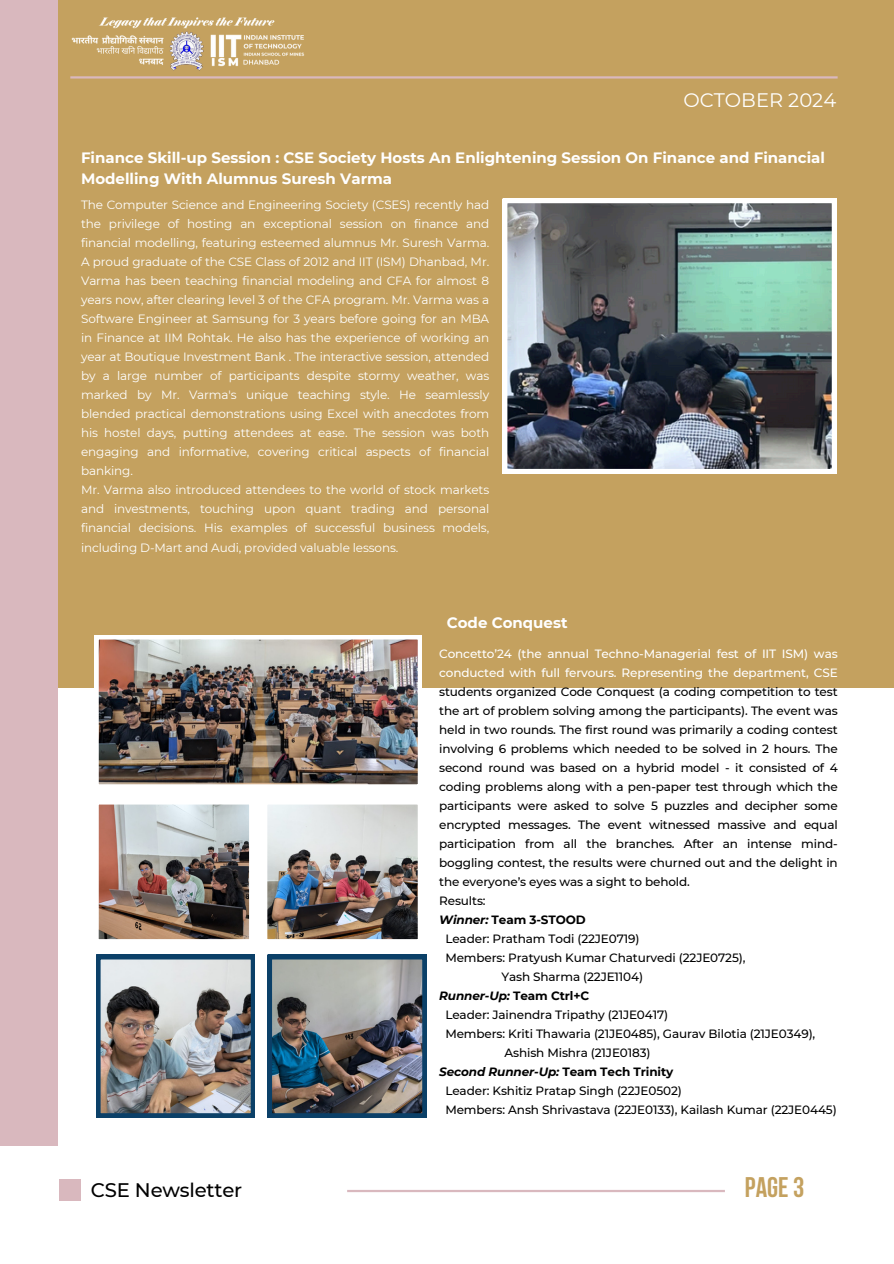
<style>
.page{position:relative;width:894px;height:1264px;background:#fff}
.page>*{position:absolute;margin:0;border:0;box-sizing:border-box;transform-origin:0 0}
.t1{font:700 28.2px "Bebas Neue";color:#c4a15f}
.t2{font:500 19.65px "Montserrat";letter-spacing:-.01em;color:#000}
.t3{font:19.5px "Montserrat";color:#fff}
.t4{font:700 15px/20.2px "Montserrat";color:#fff}
.t5{font:12px/19px "Montserrat";letter-spacing:-.01em;color:#fff;text-align:justify}
.t6{font:500 12px/19px "Montserrat";letter-spacing:-.01em;color:#000}
.t7{font:500 12px "Montserrat";letter-spacing:-.01em;color:#fff}
.t8{font:italic 700 12px "Montserrat";letter-spacing:-.01em;color:#000}
.t9{font:700 12px "Montserrat";letter-spacing:-.01em;color:#000}
.s1{font-style:italic}
.s2{font-style:normal}
</style>
<div class="page">
<div style="left:0;top:0;width:893px;height:688px;background:#c4a15f"></div>
<hr style="left:70px;top:76px;width:767px;height:3px;background:#d9b8be">
<div style="left:0;top:0;width:57px;height:1146px;background:#d9b8be"></div>
<div style="left:60px;top:1179px;width:21px;height:21px;background:#d9b8be"></div>
<img style="left:94px;top:635px;width:328px;height:150px">
<hr style="left:347px;top:1189px;width:377px;height:3px;background:#d9b8be">
<img style="left:71px;top:17px;width:234px;height:54px">
<img style="left:98px;top:804px;width:152px;height:136px">
<img style="left:267px;top:804px;width:151px;height:136px">
<img style="left:96px;top:955px;width:159px;height:162px">
<img style="left:267px;top:955px;width:159px;height:162px">
<img style="left:502px;top:199px;width:333px;height:274px">
<p class="t3" style="left:683px;top:88px;width:154px">OCTOBER 2024</p>
<p class="t4" style="left:81px;top:148px;width:745px">Finance Skill-up Session : CSE Society Hosts An Enlightening Session On Finance and Financial<br>Modelling With Alumnus Suresh Varma</p>
<p class="t5" style="left:81px;top:195px;width:409px">The Computer Science and Engineering Society (CSES) recently had the privilege of hosting an exceptional session on finance and financial modelling, featuring esteemed alumnus Mr. Suresh Varma.<br>A proud graduate of the CSE Class of 2012 and IIT (ISM) Dhanbad, Mr.<br>Varma has been teaching financial modeling and CFA for almost 8 years now, after clearing level 3 of the CFA program. Mr. Varma was a Software Engineer at Samsung for 3 years before going for an MBA in Finance at IIM Rohtak. He also has the experience of working an year at Boutique Investment Bank . The interactive session, attended by a large number of participants despite stormy weather, was marked by Mr. Varma's unique teaching style. He seamlessly blended practical demonstrations using Excel with anecdotes from his hostel days, putting attendees at ease. The session was both engaging and informative, covering critical aspects of financial banking.</p>
<h4 class="t5" style="left:81px;top:480px;width:409px">Mr. Varma also introduced attendees to the world of stock markets and investments, touching upon quant trading and personal financial decisions. His examples of successful business models, including D-Mart and Audi, provided valuable lessons.</h4>
<h1 class="t4" style="left:446px;top:612px;width:122px">Code Conquest</h1>
<h5 class="t7" style="left:439px;top:646px;width:400px">Concetto’24 (the annual Techno-Managerial fest of IIT ISM) was</h5>
<h5 class="t7" style="left:439px;top:665px;width:400px">conducted with full fervours. Representing the department, CSE</h5>
<h5 class="t6" style="left:439px;top:682px;width:400px">students organized Code Conquest (a coding competition to test</h5>
<h5 class="t6" style="left:439px;top:701px;width:400px">the art of problem solving among the participants). The event was</h5>
<h5 class="t6" style="left:439px;top:720px;width:400px">held in two rounds. The first round was primarily a coding contest</h5>
<h5 class="t6" style="left:439px;top:739px;width:400px">involving 6 problems which needed to be solved in 2 hours. The</h5>
<h5 class="t6" style="left:439px;top:758px;width:400px">second round was based on a hybrid model - it consisted of 4</h5>
<h5 class="t6" style="left:439px;top:777px;width:400px">coding problems along with a pen-paper test through which the</h5>
<h5 class="t6" style="left:439px;top:796px;width:400px">participants were asked to solve 5 puzzles and decipher some</h5>
<h5 class="t6" style="left:439px;top:815px;width:400px">encrypted messages. The event witnessed massive and equal</h5>
<h5 class="t6" style="left:439px;top:834px;width:400px">participation from all the branches. After an intense mind-</h5>
<h5 class="t6" style="left:439px;top:853px;width:400px">boggling contest, the results were churned out and the delight in</h5>
<h5 class="t6" style="left:439px;top:872px;width:252px">the everyone’s eyes was a sight to behold.</h5>
<h5 class="t6" style="left:439px;top:891px;width:48px">Results:</h5>
<h5 class="t9" style="left:439px;top:912px;width:148px"><span class="s1">Winner:</span> Team 3-STOOD</h5>
<h5 class="t6" style="left:445px;top:929px;width:195px">Leader: Pratham Todi (22JE0719)</h5>
<h5 class="t6" style="left:445px;top:948px;width:301px">Members: Pratyush Kumar Chaturvedi (22JE0725),</h5>
<h5 class="t6" style="left:501px;top:967px;width:143px">Yash Sharma (22JE1104)</h5>
<h5 class="t8" style="left:439px;top:988px;width:151px">Runner-Up: <span class="s2">Team Ctrl+C</span></h5>
<h5 class="t6" style="left:445px;top:1005px;width:224px">Leader: Jainendra Tripathy (21JE0417)</h5>
<h5 class="t6" style="left:445px;top:1024px;width:371px">Members: Kriti Thawaria (21JE0485), Gaurav Bilotia (21JE0349),</h5>
<h5 class="t6" style="left:504px;top:1043px;width:147px">Ashish Mishra (21JE0183)</h5>
<h5 class="t8" style="left:439px;top:1064px;width:235px">Second Runner-Up: <span class="s2">Team Tech Trinity</span></h5>
<h3 class="t6" style="left:445px;top:1081px;width:393px">Leader: Kshitiz Pratap Singh (22JE0502)<br>Members: Ansh Shrivastava (22JE0133), Kailash Kumar (22JE0445)</h3>
<h2 class="t2" style="left:91px;top:1178px;width:153px">CSE Newsletter</h2>
<p class="t1" style="left:744px;top:1175px;width:61px">PAGE3</p>
</div>
